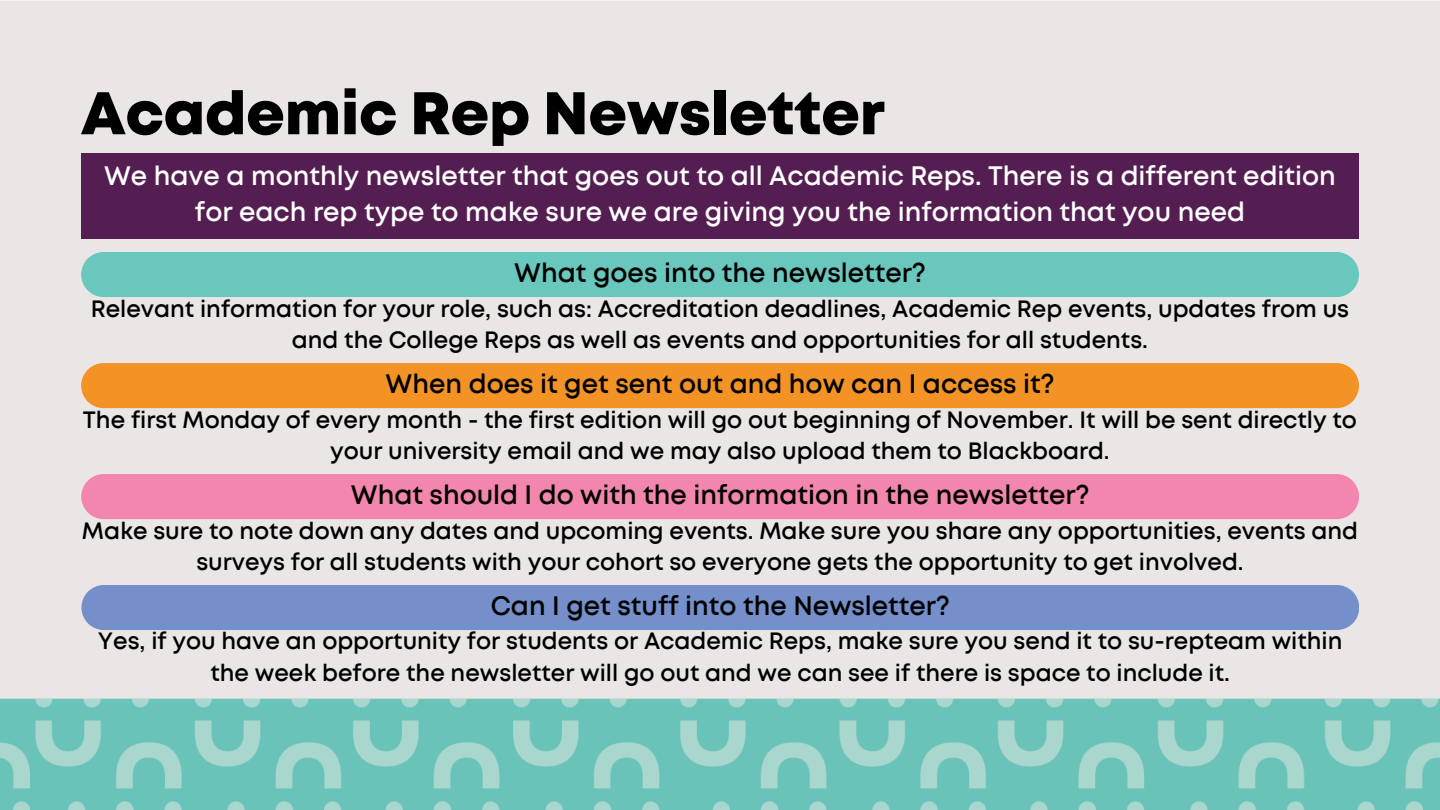
<style>
.page{position:relative;width:1440px;height:810px;background:#fff}
.page>*{position:absolute;margin:0;border:0;box-sizing:border-box;transform-origin:0 0}
.t1{font:800 60px "Mont";color:#000}
.t2{font:600 26px "Mont";color:#000}
.t3{font:600 26px/36px "Mont";color:#fff;text-align:center}
.t4{font:600 23px/31.5px "Mont";color:#000;text-align:center}
</style>
<div class="page">
<img style="left:0;top:0;width:1440px;height:810px">
<div style="left:81px;top:153px;width:1278px;height:85px;background:#551e53"></div>
<div style="left:81px;top:252px;width:1278px;height:45px;background:#6ac7bd"></div>
<div style="left:81px;top:363px;width:1278px;height:45px;background:#f39325"></div>
<div style="left:81px;top:474px;width:1278px;height:45px;background:#f386ae"></div>
<div style="left:81px;top:585px;width:1278px;height:45px;background:#748fc9"></div>
<h1 class="t1" style="left:81px;top:86px;width:806px">Academic Rep Newsletter</h1>
<p class="t3" style="left:104px;top:159px;width:1233px">We have a monthly newsletter that goes out to all Academic Reps. There is a different edition for each rep type to make sure we are giving you the information that you need</p>
<h2 class="t2" style="left:514px;top:261px;width:413px">What goes into the newsletter?</h2>
<h2 class="t4" style="left:91px;top:294px;width:1260px">Relevant information for your role, such as: Accreditation deadlines, Academic Rep events, updates from us and the College Reps as well as events and opportunities for all students.</h2>
<p class="t2" style="left:386px;top:372px;width:670px">When does it get sent out and how can I access it?</p>
<h2 class="t4" style="left:83px;top:405px;width:1276px">The first Monday of every month - the first edition will go out beginning of November. It will be sent directly to your university email and we may also upload them to Blackboard.</h2>
<p class="t2" style="left:351px;top:483px;width:740px">What should I do with the information in the newsletter?</p>
<h2 class="t4" style="left:82px;top:516px;width:1278px">Make sure to note down any dates and upcoming events. Make sure you share any opportunities, events and surveys for all students with your cohort so everyone gets the opportunity to get involved.</h2>
<p class="t2" style="left:491px;top:594px;width:461px">Can I get stuff into the Newsletter?</p>
<h2 class="t4" style="left:98px;top:627px;width:1246px">Yes, if you have an opportunity for students or Academic Reps, make sure you send it to su-repteam within the week before the newsletter will go out and we can see if there is space to include it.</h2>
</div>
